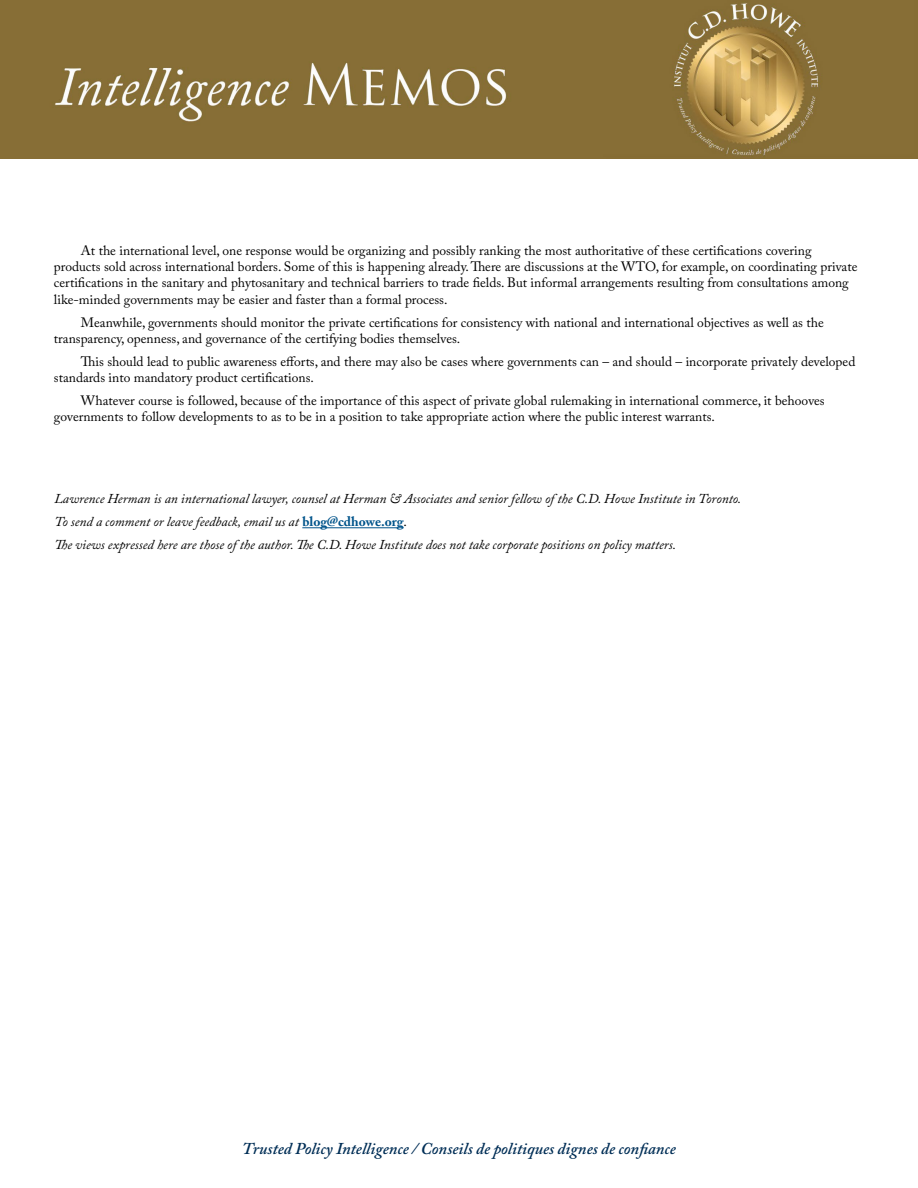
<style>
.page{position:relative;width:918px;height:1188px;background:#fff}
.page>*{position:absolute;margin:0;border:0;box-sizing:border-box;transform-origin:0 0}
.t1{font:italic 600 16.5px "Adobe Caslon Pro";color:#002e56}
.t2{font:13.5px/16.2px "Adobe Caslon Pro";color:#000}
.t3{font:italic 13.5px/23px "Adobe Caslon Pro";color:#000}
.s1{font-weight:700;font-style:normal;color:#00548b}
.s2{font-style:normal}
</style>
<div class="page">
<img style="left:0;top:0;width:918px;height:159px">
<hr style="left:302px;top:527px;width:102px;height:1px;background:#00548b">
<p class="t2" style="left:54px;top:242px;width:805px;text-indent:27px">At the international level, one response would be organizing and possibly ranking the most authoritative of these certifications covering products sold across international borders. Some of this is happening already. There are discussions at the WTO, for example, on coordinating private certifications in the sanitary and phytosanitary and technical barriers to trade fields. But informal arrangements resulting from consultations among like-minded governments may be easier and faster than a formal process.</p>
<p class="t2" style="left:54px;top:314px;width:771px;text-indent:27px">Meanwhile, governments should monitor the private certifications for consistency with national and international objectives as well as the transparency, openness, and governance of the certifying bodies themselves.</p>
<p class="t2" style="left:54px;top:353px;width:803px;text-indent:27px">This should lead to public awareness efforts, and there may also be cases where governments can – and should – incorporate privately developed standards into mandatory product certifications.</p>
<p class="t2" style="left:54px;top:392px;width:772px;text-indent:27px">Whatever course is followed, because of the importance of this aspect of private global rulemaking in international commerce, it behooves governments to follow developments to as to be in a position to take appropriate action where the public interest warrants.</p>
<p class="t3" style="left:54px;top:487px;width:688px">Lawrence Herman is an international lawyer, counsel at Herman &amp; Associates and senior fellow of the C.D. Howe Institute in Toronto.<br>To send a comment or leave feedback, email us at <span class="s1">blog@cdhowe.org</span><span class="s2">.<br></span>The views expressed here are those of the author. The C.D. Howe Institute does not take corporate positions on policy matters.</p>
<p class="t1" style="left:242px;top:1139px;width:435px">Trusted Policy Intelligence / Conseils de politiques dignes de confiance</p>
</div>
